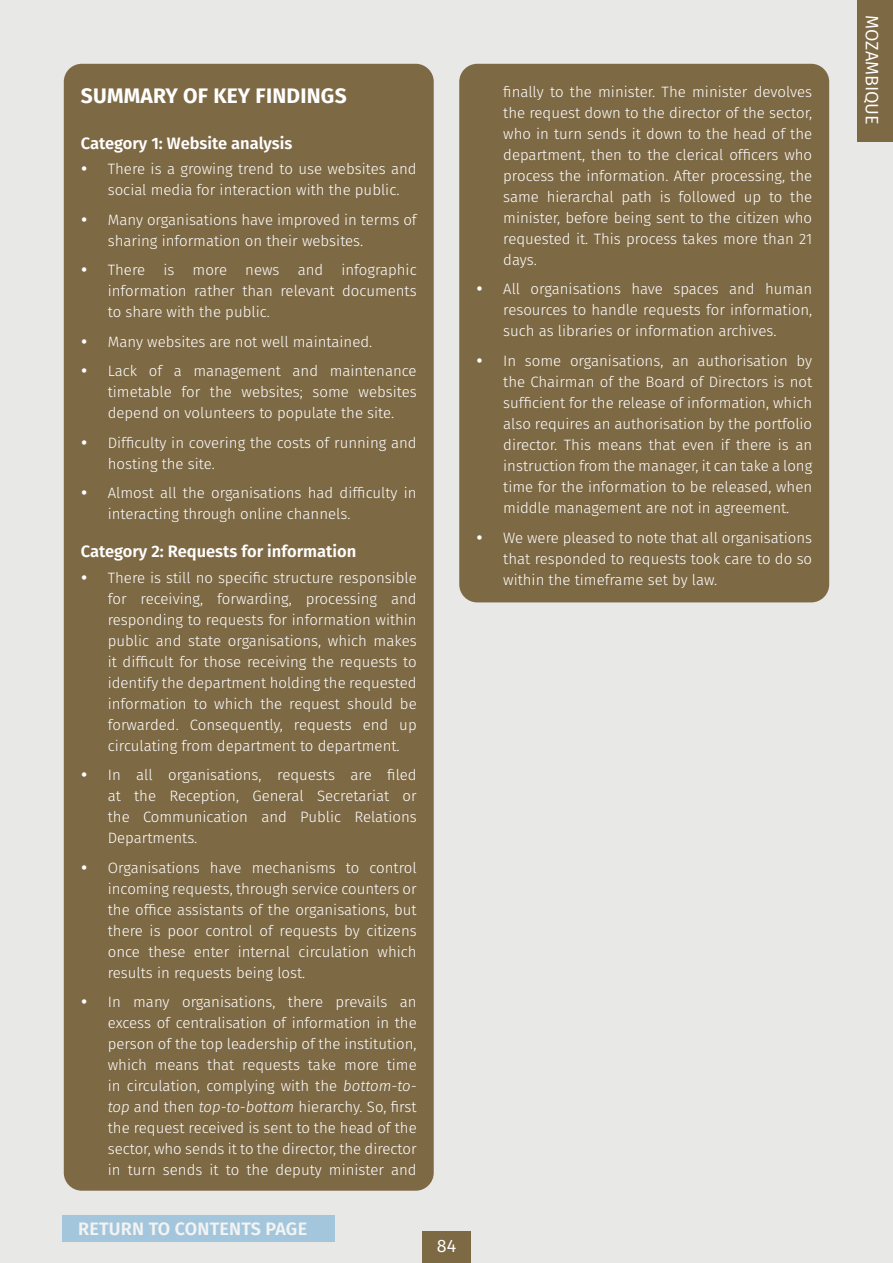
<style>
.page{position:relative;width:893px;height:1263px;background:#e8e8e7}
.page>*{position:absolute;margin:0;border:0;box-sizing:border-box;transform-origin:0 0}
.t1{font:700 21px "Fira Sans";letter-spacing:.01em;color:#fff}
.t2{font:600 18px "Fira Sans";letter-spacing:.01em;color:#fff}
.t3{font:18px "Fira Sans";color:#fff}
.t4{font:600 16.5px "Fira Sans";color:#fff}
.t5{font:300 15px/21px "Fira Sans";color:#fff;text-align:justify}
.s1{font-style:italic}
</style>
<div class="page">
<div style="left:857px;top:0;width:36px;height:141px;background:#7e6945"></div>
<div style="left:422px;top:1231px;width:49px;height:32px;background:#7e6945"></div>
<div style="left:62px;top:1215px;width:273px;height:27px;background:#a3c6dc"></div>
<div style="left:64px;top:64px;width:370px;height:1127px;background:#7e6945;border-radius:18px"></div>
<div style="left:459px;top:64px;width:370px;height:538px;background:#7e6945;border-radius:18px"></div>
<h1 class="t1" style="left:81px;top:78px;width:267px">SUMMARY OF KEY FINDINGS</h1>
<p class="t4" style="left:81px;top:130px;width:213px">Category 1: Website analysis</p>
<p class="t5" style="left:108px;top:159px;width:310px">There is a growing trend to use websites and social media for interaction with the public.</p>
<p class="t5" style="left:108px;top:209px;width:310px">Many organisations have improved in terms of sharing information on their websites.</p>
<p class="t5" style="left:108px;top:260px;width:310px">There is more news and infographic information rather than relevant documents to share with the public.</p>
<p class="t5" style="left:108px;top:327px;width:310px;line-height:29.5px">Many websites are not well maintained.<br>Lack of a management and maintenance</p>
<p class="t5" style="left:108px;top:382px;width:310px">timetable for the websites; some websites depend on volunteers to populate the site.</p>
<p class="t5" style="left:108px;top:432px;width:310px">Difficulty in covering the costs of running and hosting the site.</p>
<p class="t5" style="left:108px;top:483px;width:310px">Almost all the organisations had difficulty in interacting through online channels.</p>
<p class="t4" style="left:81px;top:538px;width:277px">Category 2: Requests for information</p>
<p class="t5" style="left:108px;top:567px;width:310px">There is still no specific structure responsible for receiving, forwarding, processing and responding to requests for information within public and state organisations, which makes it difficult for those receiving the requests to identify the department holding the requested information to which the request should be forwarded. Consequently, requests end up circulating from department to department.</p>
<p class="t5" style="left:108px;top:764px;width:310px">In all organisations, requests are filed at the Reception, General Secretariat or the Communication and Public Relations Departments.</p>
<p class="t5" style="left:108px;top:857px;width:310px">Organisations have mechanisms to control incoming requests, through service counters or the office assistants of the organisations, but there is poor control of requests by citizens once these enter internal circulation which results in requests being lost.</p>
<p class="t5" style="left:108px;top:991px;width:310px">In many organisations, there prevails an excess of centralisation of information in the person of the top leadership of the institution, which means that requests take more time in circulation, complying with the <span class="s1">bottom-to&shy;top</span> and then <span class="s1">top-to-bottom</span> hierarchy. So, first the request received is sent to the head of the sector, who sends it to the director, the director in turn sends it to the deputy minister and</p>
<p class="t2" style="left:78px;top:1214px;width:231px">RETURN TO CONTENTS PAGE</p>
<p class="t3" style="left:437px;top:1233px;width:21px">84</p>
<p class="t5" style="left:503px;top:81px;width:310px">finally to the minister. The minister devolves the request down to the director of the sector, who in turn sends it down to the head of the department, then to the clerical officers who process the information. After processing, the same hierarchal path is followed up to the minister, before being sent to the citizen who requested it. This process takes more than 21 days.</p>
<p class="t5" style="left:503px;top:279px;width:310px">All organisations have spaces and human resources to handle requests for information, such as libraries or information archives.</p>
<p class="t5" style="left:503px;top:350px;width:310px">In some organisations, an authorisation by the Chairman of the Board of Directors is not sufficient for the release of information, which also requires an authorisation by the portfolio director. This means that even if there is an instruction from the manager, it can take a long time for the information to be released, when middle management are not in agreement.</p>
<p class="t5" style="left:503px;top:527px;width:310px">We were pleased to note that all organisations that responded to requests took care to do so within the timeframe set by law.</p>
<p class="t3" style="left:885px;top:15px;width:111px;rotate:90deg">MOZAMBIQUE</p>
</div>
